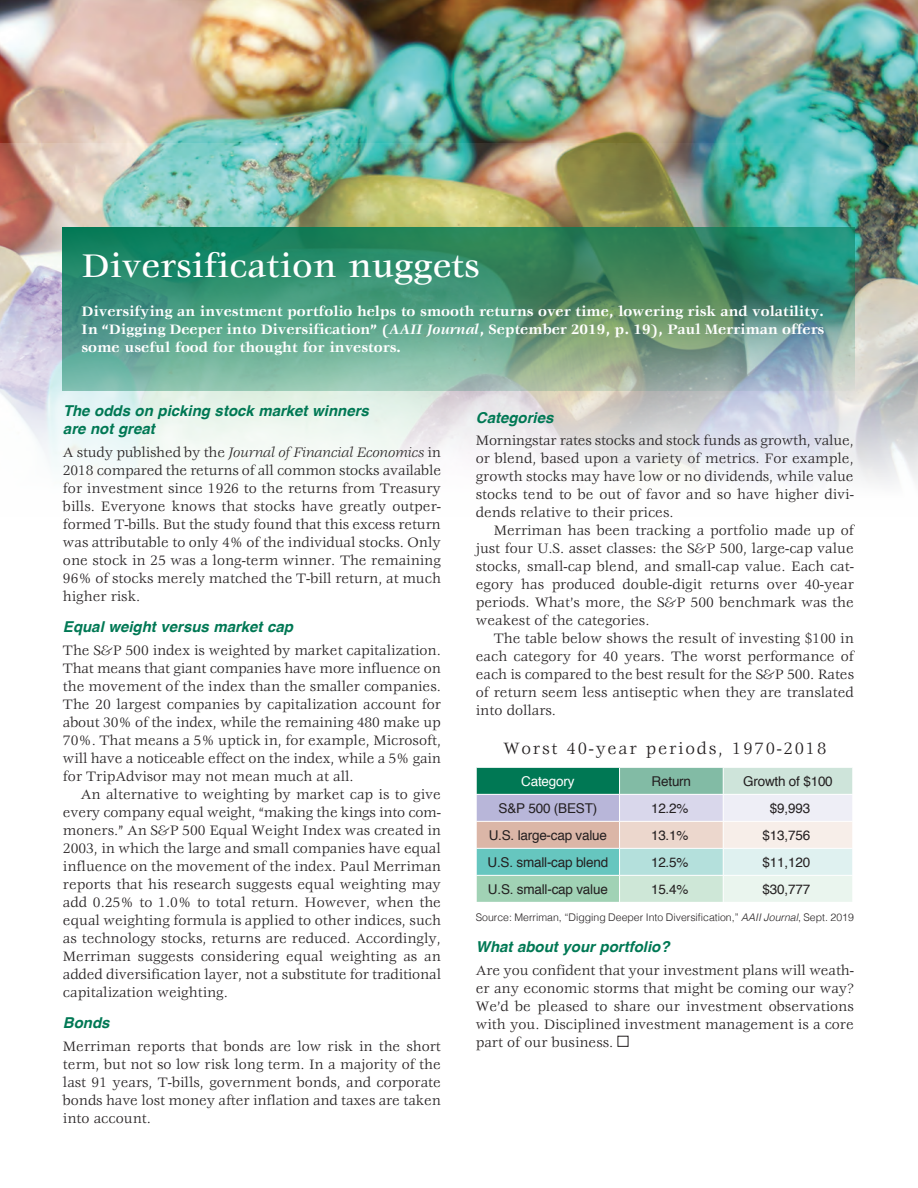
<style>
.page{position:relative;width:918px;height:1188px;background:#fff}
.page>*{position:absolute;margin:0;border:0;box-sizing:border-box;transform-origin:0 0}
.Headline{font:500 36px "Veljovic";color:#fff}
.Box_Head{font:18px "Veljovic";letter-spacing:.1em;color:#231f20}
.Body_no_indent{font:15px/18px "Veljovic";color:#231f20;text-align:justify}
.Body{font:15px/18px "Veljovic";color:#231f20;text-align:justify}
.Body_no_indent-2{font:700 15px/18px "Veljovic";color:#fff;text-align:justify}
.Color_subhead{font:italic 700 15px/18px "Helvetica";color:#007854}
.box_text{font:13.5px "Helvetica";letter-spacing:-.015em;color:#231f20}
.box_text-2{font:13.5px "Helvetica";letter-spacing:-.015em;color:#fff}
.Source{font:300 10.5px "Helvetica";color:#231f20}
.s1{font-style:italic}
</style>
<div class="page">
<img style="left:0;top:0;width:918px;height:144px">
<img style="left:0;top:144px;width:918px;height:341px">
<div style="left:476px;top:767px;width:144px;height:27px;background:#007854"></div>
<div style="left:620px;top:767px;width:103px;height:27px;background:#82bba5"></div>
<div style="left:723px;top:767px;width:130px;height:27px;background:#cee4da"></div>
<div style="left:476px;top:794px;width:144px;height:27px;background:#b8b6d9"></div>
<div style="left:620px;top:794px;width:103px;height:27px;background:#d9d7eb"></div>
<div style="left:723px;top:794px;width:130px;height:27px;background:#eeeef6"></div>
<div style="left:476px;top:821px;width:144px;height:27px;background:#dbb6a7"></div>
<div style="left:620px;top:821px;width:103px;height:27px;background:#ecd7cd"></div>
<div style="left:723px;top:821px;width:130px;height:27px;background:#f7eee9"></div>
<div style="left:476px;top:848px;width:144px;height:27px;background:#66c6bf"></div>
<div style="left:620px;top:848px;width:103px;height:27px;background:#b4e0dc"></div>
<div style="left:723px;top:848px;width:130px;height:27px;background:#dff1f0"></div>
<div style="left:476px;top:875px;width:144px;height:27px;background:#a1d2b5"></div>
<div style="left:620px;top:875px;width:103px;height:27px;background:#cee7d7"></div>
<div style="left:723px;top:875px;width:130px;height:27px;background:#eaf5ee"></div>
<hr style="left:476px;top:767px;width:144px;height:1px;background:#fff">
<hr style="left:620px;top:767px;width:103px;height:1px;background:#fff">
<hr style="left:723px;top:767px;width:130px;height:1px;background:#fff">
<hr style="left:476px;top:794px;width:144px;height:1px;background:#fff">
<hr style="left:620px;top:794px;width:103px;height:1px;background:#fff">
<hr style="left:723px;top:794px;width:130px;height:1px;background:#fff">
<hr style="left:476px;top:821px;width:144px;height:1px;background:#fff">
<hr style="left:620px;top:821px;width:103px;height:1px;background:#fff">
<hr style="left:723px;top:821px;width:130px;height:1px;background:#fff">
<hr style="left:476px;top:848px;width:144px;height:1px;background:#fff">
<hr style="left:620px;top:848px;width:103px;height:1px;background:#fff">
<hr style="left:723px;top:848px;width:130px;height:1px;background:#fff">
<hr style="left:476px;top:875px;width:144px;height:1px;background:#fff">
<svg style="left:476px;top:768px;width:1px;height:134px"></svg>
<hr style="left:620px;top:875px;width:103px;height:1px;background:#fff">
<svg style="left:619px;top:768px;width:1px;height:134px"></svg>
<hr style="left:723px;top:875px;width:130px;height:1px;background:#fff">
<svg style="left:723px;top:768px;width:1px;height:134px"></svg>
<svg style="left:852px;top:768px;width:1px;height:134px"></svg>
<div style="left:618px;top:1036px;width:10px;height:11px;border:1px solid #231f20"></div>
<img style="left:62px;top:228px;width:792px;height:163px">
<p class="Headline" style="left:82px;top:247px;width:399px">Diversification nuggets</p>
<p class="Body_no_indent-2" style="left:82px;top:303px;width:744px">Diversifying an investment portfolio helps to smooth returns over time, lowering risk and volatility.<br>In “Digging Deeper into Diversification” (<span class="s1">AAII Journal</span>, September 2019, p. 19), Paul Merriman offers some useful food for thought for investors.</p>
<p class="Color_subhead" style="left:63px;top:402px;width:307px">The odds on picking stock market winners are not great</p>
<p class="Body_no_indent" style="left:63px;top:444px;width:380px">A study published by the <span class="s1">Journal of Financial Economics</span> in 2018 compared the returns of all common stocks available for investment since 1926 to the returns from Treasury bills. Everyone knows that stocks have greatly outper&shy;formed T-bills. But the study found that this excess return was attributable to only 4% of the individual stocks. Only one stock in 25 was a long-term winner. The remaining 96% of stocks merely matched the T-bill return, at much higher risk.</p>
<p class="Color_subhead" style="left:63px;top:618px;width:232px">Equal weight versus market cap</p>
<p class="Body_no_indent" style="left:63px;top:642px;width:380px">The S&amp;P 500 index is weighted by market capitalization.<br>That means that giant companies have more influence on the movement of the index than the smaller companies.<br>The 20 largest companies by capitalization account for about 30% of the index, while the remaining 480 make up 70%. That means a 5% uptick in, for example, Microsoft, will have a noticeable effect on the index, while a 5% gain for TripAdvisor may not mean much at all.</p>
<p class="Body" style="left:63px;top:786px;width:380px;text-indent:18px">An alternative to weighting by market cap is to give every company equal weight, “making the kings into com&shy;moners.” An S&amp;P 500 Equal Weight Index was created in 2003, in which the large and small companies have equal influence on the movement of the index. Paul Merriman reports that his research suggests equal weighting may add 0.25% to 1.0% to total return. However, when the equal weighting formula is applied to other indices, such as technology stocks, returns are reduced. Accordingly, Merriman suggests considering equal weighting as an added diversification layer, not a substitute for traditional capitalization weighting.</p>
<p class="Color_subhead" style="left:63px;top:1014px;width:48px">Bonds</p>
<p class="Body_no_indent" style="left:63px;top:1038px;width:379px">Merriman reports that bonds are low risk in the short term, but not so low risk long term. In a majority of the last 91 years, T-bills, government bonds, and corporate bonds have lost money after inflation and taxes are taken into account.</p>
<p class="Color_subhead" style="left:476px;top:409px;width:79px">Categories</p>
<p class="Body_no_indent" style="left:476px;top:432px;width:380px">Morningstar rates stocks and stock funds as growth, value, or blend, based upon a variety of metrics. For example, growth stocks may have low or no dividends, while value stocks tend to be out of favor and so have higher divi&shy;dends relative to their prices.</p>
<p class="Body" style="left:476px;top:522px;width:380px;text-indent:18px">Merriman has been tracking a portfolio made up of just four U.S. asset classes: the S&amp;P 500, large-cap value stocks, small-cap blend, and small-cap value. Each cat&shy;egory has produced double-digit returns over 40-year periods. What’s more, the S&amp;P 500 benchmark was the weakest of the categories.</p>
<p class="Body" style="left:476px;top:630px;width:380px;text-indent:18px">The table below shows the result of investing $100 in each category for 40 years. The worst performance of each is compared to the best result for the S&amp;P 500. Rates of return seem less antiseptic when they are translated into dollars.</p>
<p class="Box_Head" style="left:503px;top:739px;width:325px">Worst 40-year periods, 1970-2018</p>
<p class="box_text-2" style="left:521px;top:771px;width:55px">Category</p>
<p class="box_text" style="left:652px;top:771px;width:41px">Return</p>
<p class="box_text" style="left:743px;top:771px;width:91px">Growth of $100</p>
<p class="box_text" style="left:499px;top:798px;width:100px">S&amp;P 500 (BEST)</p>
<p class="box_text" style="left:651px;top:798px;width:39px">12.2%</p>
<p class="box_text" style="left:770px;top:798px;width:42px">$9,993</p>
<p class="box_text" style="left:489px;top:825px;width:120px">U.S. large-cap value</p>
<p class="box_text" style="left:651px;top:825px;width:39px">13.1%</p>
<p class="box_text" style="left:763px;top:825px;width:49px">$13,756</p>
<p class="box_text" style="left:488px;top:852px;width:122px">U.S. small-cap blend</p>
<p class="box_text" style="left:651px;top:852px;width:39px">12.5%</p>
<p class="box_text" style="left:763px;top:852px;width:49px">$11,120</p>
<p class="box_text" style="left:488px;top:879px;width:121px">U.S. small-cap value</p>
<p class="box_text" style="left:651px;top:879px;width:39px">15.4%</p>
<p class="box_text" style="left:763px;top:879px;width:49px">$30,777</p>
<p class="Source" style="left:476px;top:908px;width:380px">Source: Merriman, “Digging Deeper Into Diversification,” <span class="s1">AAII Journal</span>, Sept. 2019</p>
<p class="Color_subhead" style="left:476px;top:938px;width:195px">What about your portfolio?</p>
<p class="Body_no_indent" style="left:476px;top:962px;width:379px">Are you confident that your investment plans will weath&shy;er any economic storms that might be coming our way?<br>We’d be pleased to share our investment observations with you. Disciplined investment management is a core part of our business.</p>
</div>
